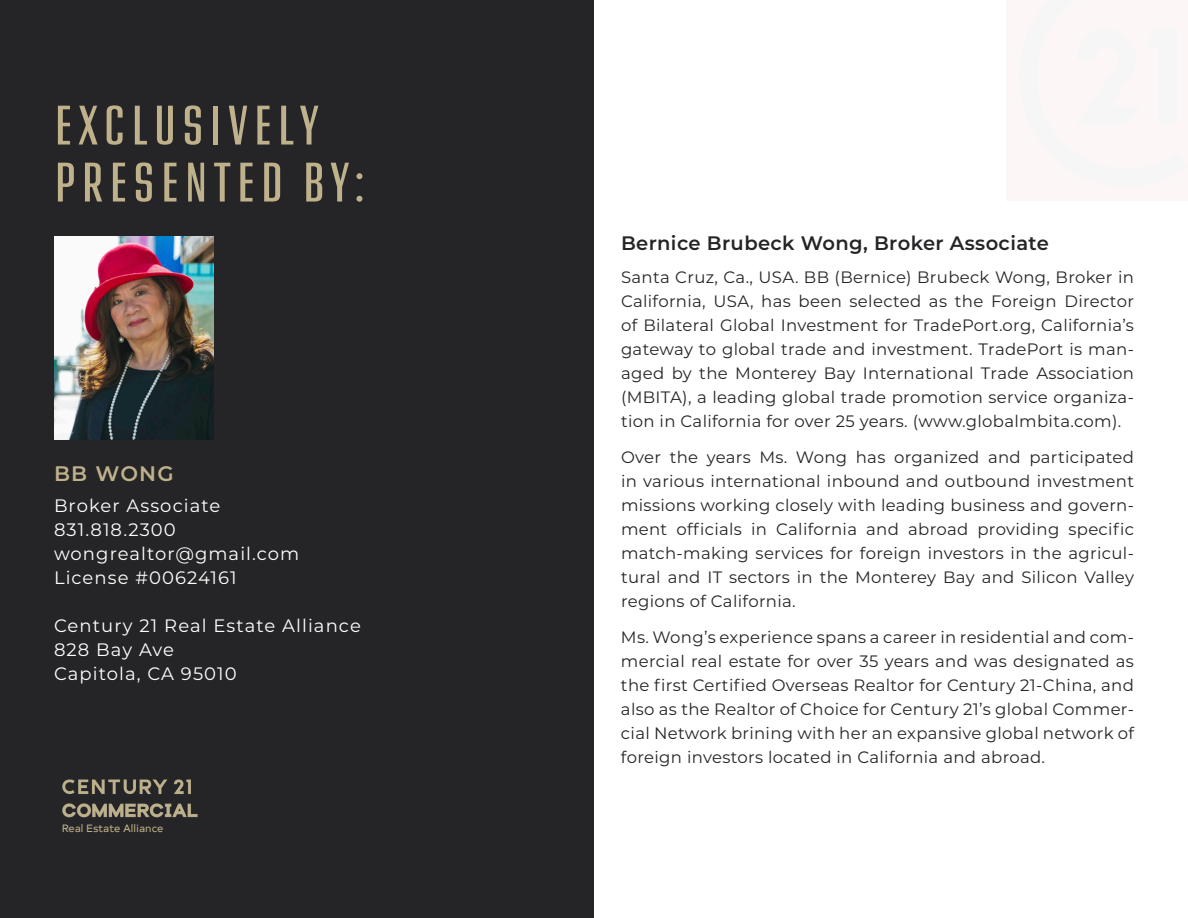
<style>
.page{position:relative;width:1188px;height:918px;background:#fff}
.page>*{position:absolute;margin:0;border:0;box-sizing:border-box;transform-origin:0 0}
.t1{font:condensed 55.5px "Address Sans Pro";letter-spacing:.1em;color:#beb18b}
.t2{font:600 21px "Montserrat";letter-spacing:.06em;color:#beb18b}
.t3{font:600 19.5px "Montserrat";letter-spacing:.02em;color:#252527}
.t4{font:18px "Montserrat";letter-spacing:.06em;color:#fff}
.t5{font:16.5px/24px "Montserrat";letter-spacing:.02em;color:#252527;text-align:justify}
.t6{font:10.5px "Typold";color:#beb18b}
</style>
<div class="page">
<div style="left:0;top:0;width:594px;height:918px;background:#252527"></div>
<img style="left:54px;top:237px;width:160px;height:202px">
<div style="left:1007px;top:0;width:181px;height:200px;background:#fcf6f6"></div>
<img style="left:63px;top:779px;width:135px;height:39px">
<p class="t1" style="left:54px;top:96px;width:266px">EXCLUSIVELY</p>
<p class="t1" style="left:54px;top:153px;width:311px">PRESENTED BY:</p>
<p class="t2" style="left:54px;top:459px;width:121px">BB WONG</p>
<p class="t4" style="left:54px;top:494px;width:168px">Broker Associate</p>
<p class="t4" style="left:54px;top:518px;width:123px">831.818.2300</p>
<p class="t4" style="left:54px;top:542px;width:247px">wongrealtor@gmail.com</p>
<p class="t4" style="left:54px;top:566px;width:184px">License #00624161</p>
<p class="t4" style="left:54px;top:614px;width:308px">Century 21 Real Estate Alliance</p>
<p class="t4" style="left:54px;top:638px;width:121px">828 Bay Ave</p>
<p class="t4" style="left:54px;top:662px;width:184px">Capitola, CA 95010</p>
<p class="t6" style="left:62px;top:820px;width:103px">Real Estate Alliance</p>
<p class="t3" style="left:621px;top:229px;width:430px">Bernice Brubeck Wong, Broker Associate</p>
<p class="t5" style="left:621px;top:264px;width:515px">Santa Cruz, Ca., USA. BB (Bernice) Brubeck Wong, Broker in California, USA, has been selected as the Foreign Director of Bilateral Global Investment for TradePort.org, California’s gateway to global trade and investment. TradePort is man&shy;aged by the Monterey Bay International Trade Association (MBITA), a leading global trade promotion service organiza&shy;tion in California for over 25 years. (www.globalmbita.com).</p>
<p class="t5" style="left:621px;top:444px;width:515px">Over the years Ms. Wong has organized and participated in various international inbound and outbound investment missions working closely with leading business and govern&shy;ment officials in California and abroad providing specific match-making services for foreign investors in the agricul&shy;tural and IT sectors in the Monterey Bay and Silicon Valley regions of California.</p>
<p class="t5" style="left:621px;top:624px;width:515px">Ms. Wong’s experience spans a career in residential and com&shy;mercial real estate for over 35 years and was designated as the first Certified Overseas Realtor for Century 21-China, and also as the Realtor of Choice for Century 21’s global Commer&shy;cial Network brining with her an expansive global network of foreign investors located in California and abroad.</p>
</div>
